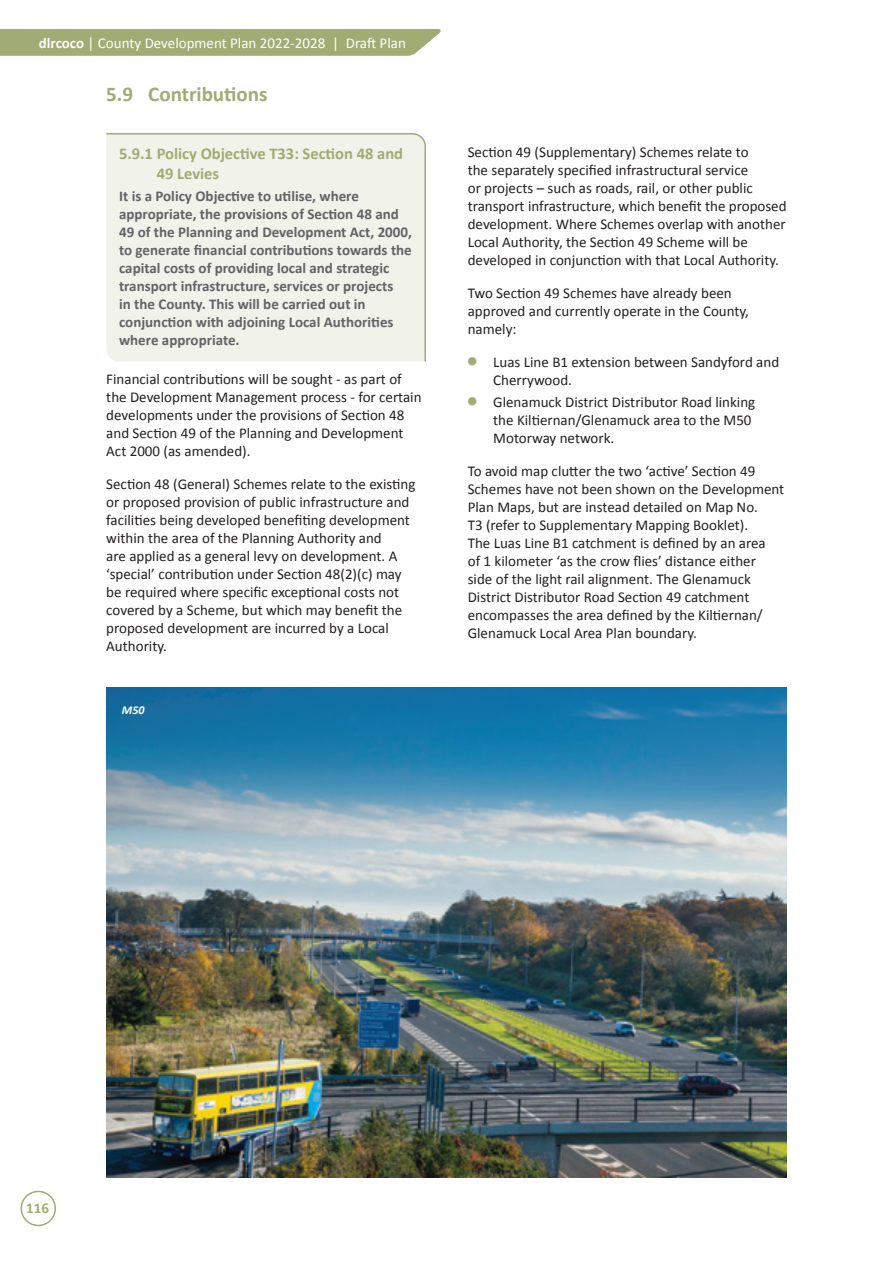
<style>
.page{position:relative;width:893px;height:1263px;background:#fff}
.page>*{position:absolute;margin:0;border:0;box-sizing:border-box;transform-origin:0 0}
.A_Head_1_1{font:700 21px "Calibri";color:#a1ab74}
.Policy_objective_hea{font:700 16.5px/19.8px "Calibri";color:#a1ab74}
.Body{font:15px/18px "Calibri";color:#231f20}
.Policy_Wording_Highl{font:700 15px/18px "Calibri";color:#636366}
.t1{font:15px "Calibri";color:#fff}
.t2{font:700 15px "Calibri";color:#a1ab74}
.t3{font:italic 700 12px "Calibri";color:#fff}
.s1{font-weight:700}
</style>
<div class="page">
<img style="left:106px;top:687px;width:681px;height:491px">
<div style="left:106px;top:133px;width:320px;height:229px;background:#f1f2ea"></div>
<div style="left:21px;top:1191px;width:35px;height:35px;border:2px solid #a1ab74;border-radius:50%"></div>
<div style="left:0;top:29px;width:441px;height:27px;background:#a1ab74"></div>
<p class="t1" style="left:39px;top:34px;width:369px"><span class="s1">dlrcoco</span> | County Development Plan 2022-2028 | Draft Plan</p>
<p class="A_Head_1_1" style="left:106px;top:79px;width:163px">5.9 Contributions</p>
<p class="Policy_objective_hea" style="left:157px;top:143px;width:248px;text-indent:-38px">5.9.1 Policy Objective T33: Section 48 and<br>49 Levies</p>
<p class="Policy_Wording_Highl" style="left:119px;top:186px;width:294px">It is a Policy Objective to utilise, where appropriate, the provisions of Section 48 and 49 of the Planning and Development Act, 2000, to generate financial contributions towards the capital costs of providing local and strategic transport infrastructure, services or projects<br>in the County. This will be carried out in conjunction with adjoining Local Authorities where appropriate.</p>
<p class="Body" style="left:106px;top:369px;width:317px">Financial contributions will be sought - as part of the Development Management process - for certain developments under the provisions of Section 48 and Section 49 of the Planning and Development Act 2000 (as amended).</p>
<p class="Body" style="left:106px;top:474px;width:311px">Section 48 (General) Schemes relate to the existing or proposed provision of public infrastructure and facilities being developed benefiting development within the area of the Planning Authority and<br>are applied as a general levy on development. A ‘special’ contribution under Section 48(2)(c) may be required where specific exceptional costs not covered by a Scheme, but which may benefit the proposed development are incurred by a Local Authority.</p>
<p class="t3" style="left:122px;top:703px;width:24px">M50</p>
<p class="Body" style="left:468px;top:142px;width:320px">Section 49 (Supplementary) Schemes relate to<br>the separately specified infrastructural service<br>or projects – such as roads, rail, or other public transport infrastructure, which benefit the proposed development. Where Schemes overlap with another Local Authority, the Section 49 Scheme will be developed in conjunction with that Local Authority.</p>
<p class="Body" style="left:468px;top:283px;width:283px">Two Section 49 Schemes have already been approved and currently operate in the County, namely:</p>
<p class="Body" style="left:493px;top:352px;width:287px">Luas Line B1 extension between Sandyford and<br>Cherrywood.</p>
<p class="Body" style="left:493px;top:393px;width:264px">Glenamuck District Distributor Road linking the Kiltiernan/Glenamuck area to the M50<br>Motorway network.</p>
<p class="Body" style="left:468px;top:462px;width:318px">To avoid map clutter the two ‘active’ Section 49<br>Schemes have not been shown on the Development Plan Maps, but are instead detailed on Map No.<br>T3 (refer to Supplementary Mapping Booklet).<br>The Luas Line B1 catchment is defined by an area<br>of 1 kilometer ‘as the crow flies’ distance either<br>side of the light rail alignment. The Glenamuck District Distributor Road Section 49 catchment encompasses the area defined by the Kiltiernan/ Glenamuck Local Area Plan boundary.</p>
<p class="t2" style="left:26px;top:1197px;width:24px">116</p>
</div>
